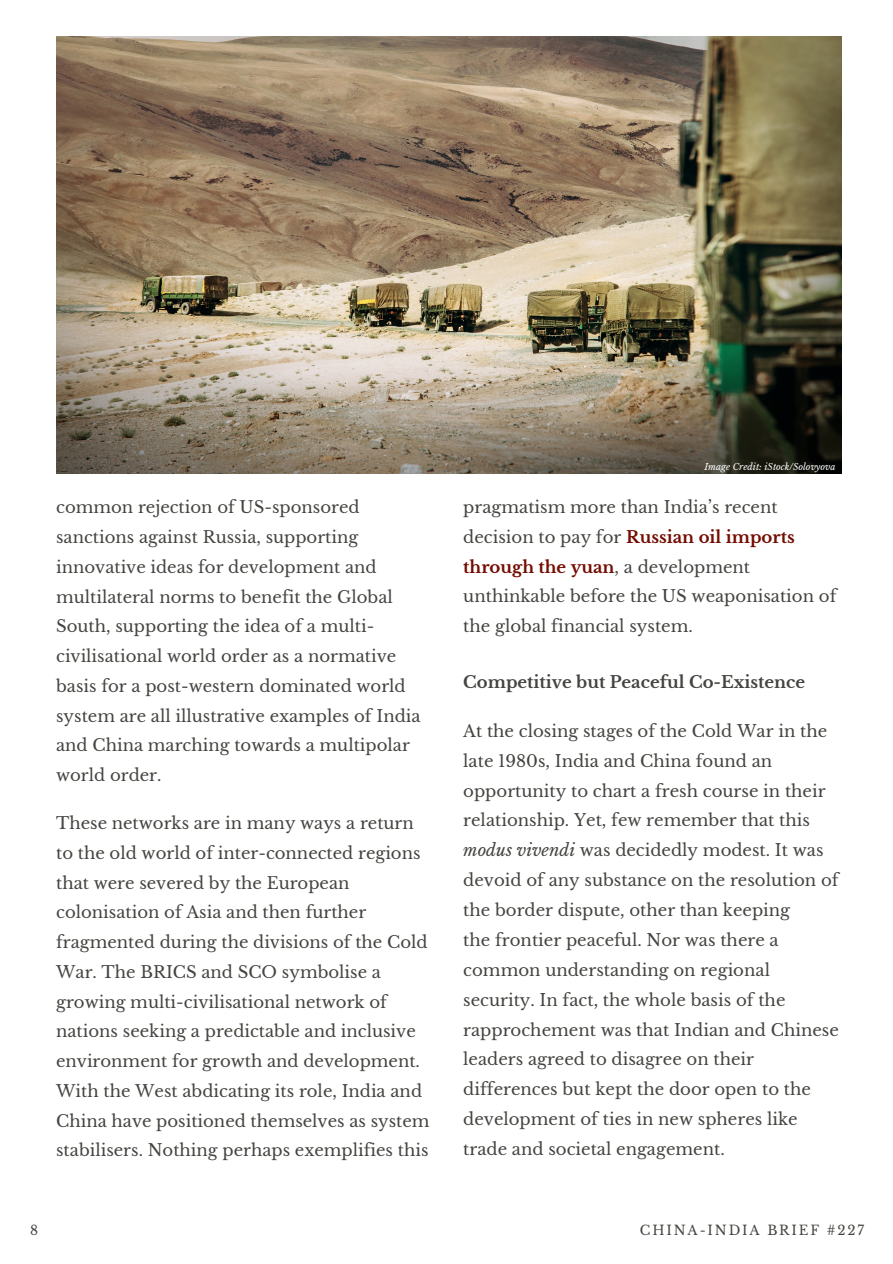
<style>
.page{position:relative;width:893px;height:1264px;background:#fff}
.page>*{position:absolute;margin:0;border:0;box-sizing:border-box;transform-origin:0 0}
.t1{font:16.5px/29.7px "Libre Baskerville";color:#444440}
.t2{font:700 16.5px "Libre Baskerville";color:#444440}
.t3{font:13.2px "Libre Baskerville";letter-spacing:.14em;color:#444440}
.t4{font:italic 9px "Libre Baskerville";color:#fff}
.s1{font-weight:700;color:#740d03}
.s2{font-style:italic}
</style>
<div class="page">
<img style="left:56px;top:36px;width:785px;height:437px">
<p class="t1" style="left:56px;top:493px;width:366px">common rejection of US-sponsored sanctions against Russia, supporting innovative ideas for development and multilateral norms to benefit the Global South, supporting the idea of a multi&shy;civilisational world order as a normative basis for a post-western dominated world system are all illustrative examples of India and China marching towards a multipolar world order.</p>
<p class="t1" style="left:56px;top:808px;width:375px">These networks are in many ways a return to the old world of inter-connected regions that were severed by the European colonisation of Asia and then further fragmented during the divisions of the Cold War. The BRICS and SCO symbolise a growing multi-civilisational network of nations seeking a predictable and inclusive environment for growth and development.<br>With the West abdicating its role, India and China have positioned themselves as system stabilisers. Nothing perhaps exemplifies this</p>
<p class="t4" style="left:704px;top:461px;width:133px">Image Credit: iStock/Solovyova</p>
<p class="t1" style="left:463px;top:492px;width:374px">pragmatism more than India’s recent decision to pay for <span class="s1">Russian oil imports through the yuan</span>, a development unthinkable before the US weaponisation of the global financial system.</p>
<p class="t2" style="left:463px;top:672px;width:343px">Competitive but Peaceful Co-Existence</p>
<p class="t1" style="left:463px;top:716px;width:377px">At the closing stages of the Cold War in the late 1980s, India and China found an opportunity to chart a fresh course in their relationship. Yet, few remember that this <span class="s2">modus vivendi</span> was decidedly modest. It was devoid of any substance on the resolution of the border dispute, other than keeping</p>
<p class="t1" style="left:463px;top:925px;width:377px">the frontier peaceful. Nor was there a common understanding on regional security. In fact, the whole basis of the rapprochement was that Indian and Chinese leaders agreed to disagree on their differences but kept the door open to the development of ties in new spheres like trade and societal engagement.</p>
<p class="t3" style="left:30px;top:1222px;width:10px">8</p>
<p class="t3" style="left:640px;top:1222px;width:225px">CHINA-INDIA BRIEF #227</p>
</div>
